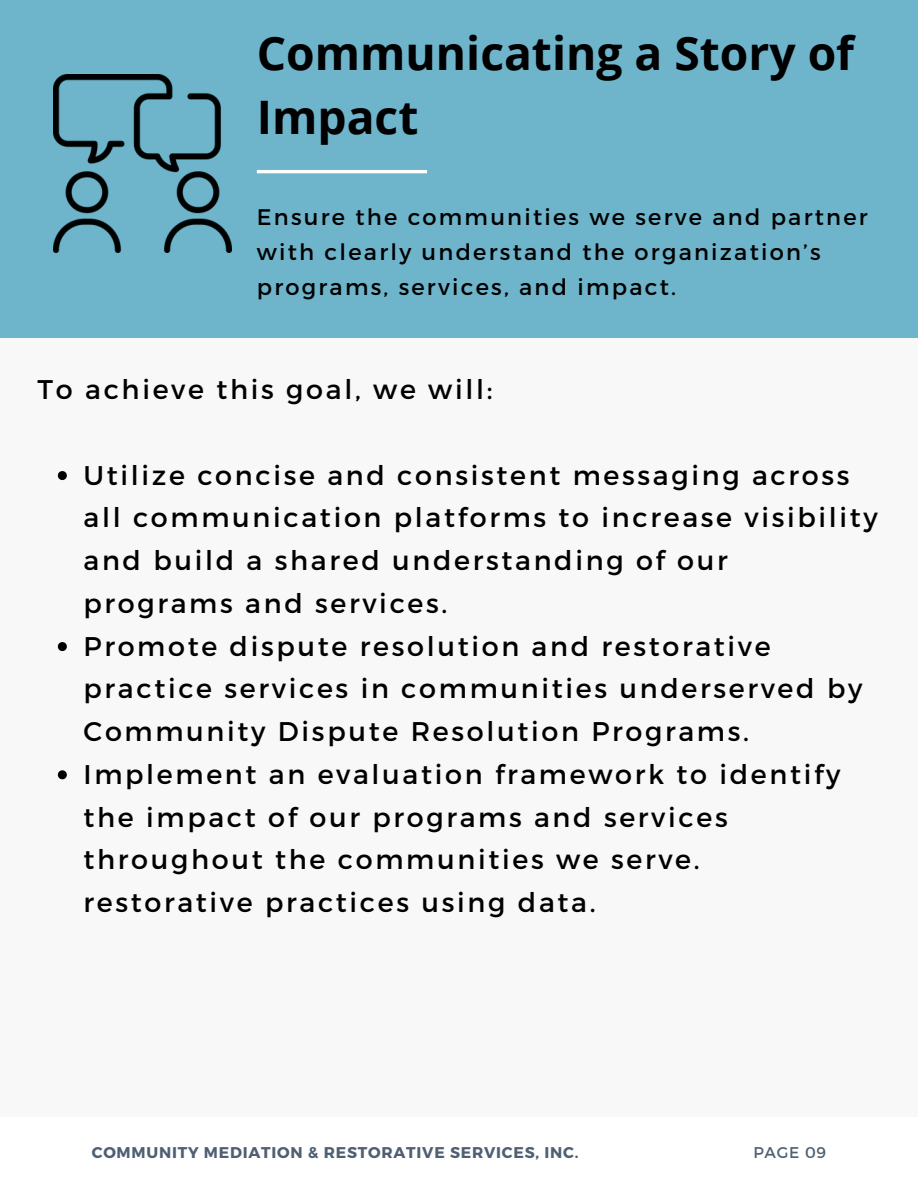
<style>
.page{position:relative;width:918px;height:1188px;background:#f8f8f8}
.page>*{position:absolute;margin:0;border:0;box-sizing:border-box;transform-origin:0 0}
.t1{font:700 46.2px/64.2px "Open Sans";color:#000}
.t2{font:27px/42.8px "Montserrat";letter-spacing:.1em;color:#000}
.t3{font:22.5px/34.8px "Montserrat";letter-spacing:.1em;color:#000}
.t4{font:700 15.6px "Montserrat";letter-spacing:.05em;color:#4e6071}
.t5{font:15.6px "Montserrat";letter-spacing:.05em;color:#4e6071}
</style>
<div class="page">
<div style="left:0;top:0;width:918px;height:337px;background:#6eb4cb"></div>
<hr style="left:257px;top:170px;width:170px;height:3px;background:#fff">
<svg style="left:58px;top:471px;width:9px;height:9px"></svg>
<svg style="left:58px;top:642px;width:9px;height:9px"></svg>
<svg style="left:58px;top:770px;width:9px;height:9px"></svg>
<div style="left:0;top:1118px;width:918px;height:70px;background:#fff"></div>
<img style="left:53px;top:75px;width:178px;height:177px">
<p class="t1" style="left:257px;top:20px;width:599px">Communicating a Story of<br>Impact</p>
<p class="t3" style="left:257px;top:199px;width:612px">Ensure the communities we serve and partner with clearly understand the organization’s programs, services, and impact.</p>
<p class="t2" style="left:38px;top:367px;width:456px">To achieve this goal, we will:</p>
<p class="t2" style="left:83px;top:452px;width:796px">Utilize concise and consistent messaging across all communication platforms to increase visibility and build a shared understanding of our programs and services.</p>
<p class="t2" style="left:83px;top:623px;width:780px">Promote dispute resolution and restorative practice services in communities underserved by<br>Community Dispute Resolution Programs.</p>
<p class="t2" style="left:83px;top:751px;width:758px">Implement an evaluation framework to identify the impact of our programs and services throughout the communities we serve. restorative practices using data.</p>
<p class="t4" style="left:92px;top:1143px;width:488px">COMMUNITY MEDIATION &amp; RESTORATIVE SERVICES, INC.</p>
<p class="t5" style="left:753px;top:1143px;width:74px">PAGE 09</p>
</div>
